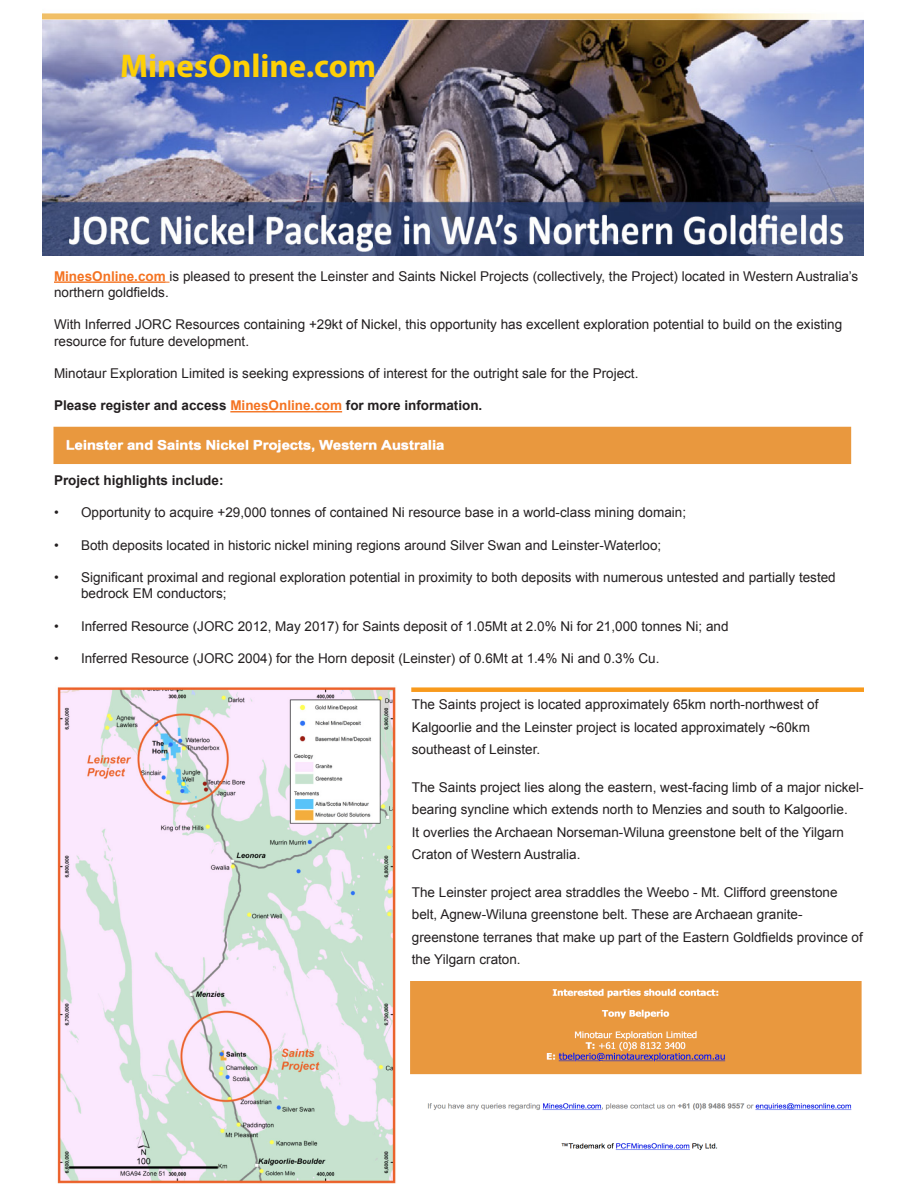
<style>
.page{position:relative;width:918px;height:1188px;background:#fff}
.page>*{position:absolute;margin:0;border:0;box-sizing:border-box;transform-origin:0 0}
.t1{font:700 33px "Myriad Pro";color:#fed006}
.t2{font:13.5px/22.5px "Arial";color:#231f20}
.t3{font:700 13.5px "Arial";color:#231f20}
.s1{font-weight:700;color:#f47321}
.s2{color:#f47321}
</style>
<div class="page">
<img style="left:42px;top:13px;width:821px;height:243px">
<img style="left:53px;top:426px;width:799px;height:38px">
<img style="left:57px;top:687px;width:339px;height:497px">
<hr style="left:54px;top:281px;width:112px;height:2px;background:#f47321">
<hr style="left:230px;top:411px;width:112px;height:1px;background:#f47321">
<img style="left:410px;top:982px;width:452px;height:93px">
<div style="left:411px;top:687px;width:453px;height:5px;background:#f89a1c"></div>
<img style="left:427px;top:1103px;width:425px;height:47px">
<p class="t1" style="left:120px;top:45px;width:258px">MinesOnline.com</p>
<p class="t2" style="left:54px;top:268px;width:806px;line-height:16.2px"><span class="s1">MinesOnline.com</span> is pleased to present the Leinster and Saints Nickel Projects (collectively, the Project) located in Western Australia’s northern goldfields.</p>
<p class="t2" style="left:54px;top:317px;width:790px;line-height:16.2px">With Inferred JORC Resources containing +29kt of Nickel, this opportunity has excellent exploration potential to build on the existing resource for future development.</p>
<p class="t2" style="left:54px;top:362px;width:586px">Minotaur Exploration Limited is seeking expressions of interest for the outright sale for the Project.</p>
<p class="t3" style="left:54px;top:397px;width:430px">Please register and access <span class="s2">MinesOnline.com</span> for more information.</p>
<p class="t3" style="left:54px;top:471px;width:171px">Project highlights include:</p>
<p class="t2" style="left:54px;top:501px;width:634px">• Opportunity to acquire +29,000 tonnes of contained Ni resource base in a world-class mining domain;</p>
<p class="t2" style="left:54px;top:534px;width:609px">• Both deposits located in historic nickel mining regions around Silver Swan and Leinster-Waterloo;</p>
<p class="t2" style="left:81px;top:569px;width:756px;line-height:16.2px;text-indent:-27px">• Significant proximal and regional exploration potential in proximity to both deposits with numerous untested and partially tested bedrock EM conductors;</p>
<p class="t2" style="left:54px;top:615px;width:676px">• Inferred Resource (JORC 2012, May 2017) for Saints deposit of 1.05Mt at 2.0% Ni for 21,000 tonnes Ni; and</p>
<p class="t2" style="left:54px;top:647px;width:607px">• Inferred Resource (JORC 2004) for the Horn deposit (Leinster) of 0.6Mt at 1.4% Ni and 0.3% Cu.</p>
<p class="t2" style="left:412px;top:693px;width:408px">The Saints project is located approximately 65km north-northwest of<br>Kalgoorlie and the Leinster project is located approximately ~60km southeast of Leinster.</p>
<p class="t2" style="left:412px;top:776px;width:453px">The Saints project lies along the eastern, west-facing limb of a major nickel&shy;bearing syncline which extends north to Menzies and south to Kalgoorlie.<br>It overlies the Archaean Norseman-Wiluna greenstone belt of the Yilgarn Craton of Western Australia.</p>
<p class="t2" style="left:412px;top:881px;width:452px">The Leinster project area straddles the Weebo - Mt. Clifford greenstone belt, Agnew-Wiluna greenstone belt. These are Archaean granite&shy;greenstone terranes that make up part of the Eastern Goldfields province of the Yilgarn craton.</p>
</div>
